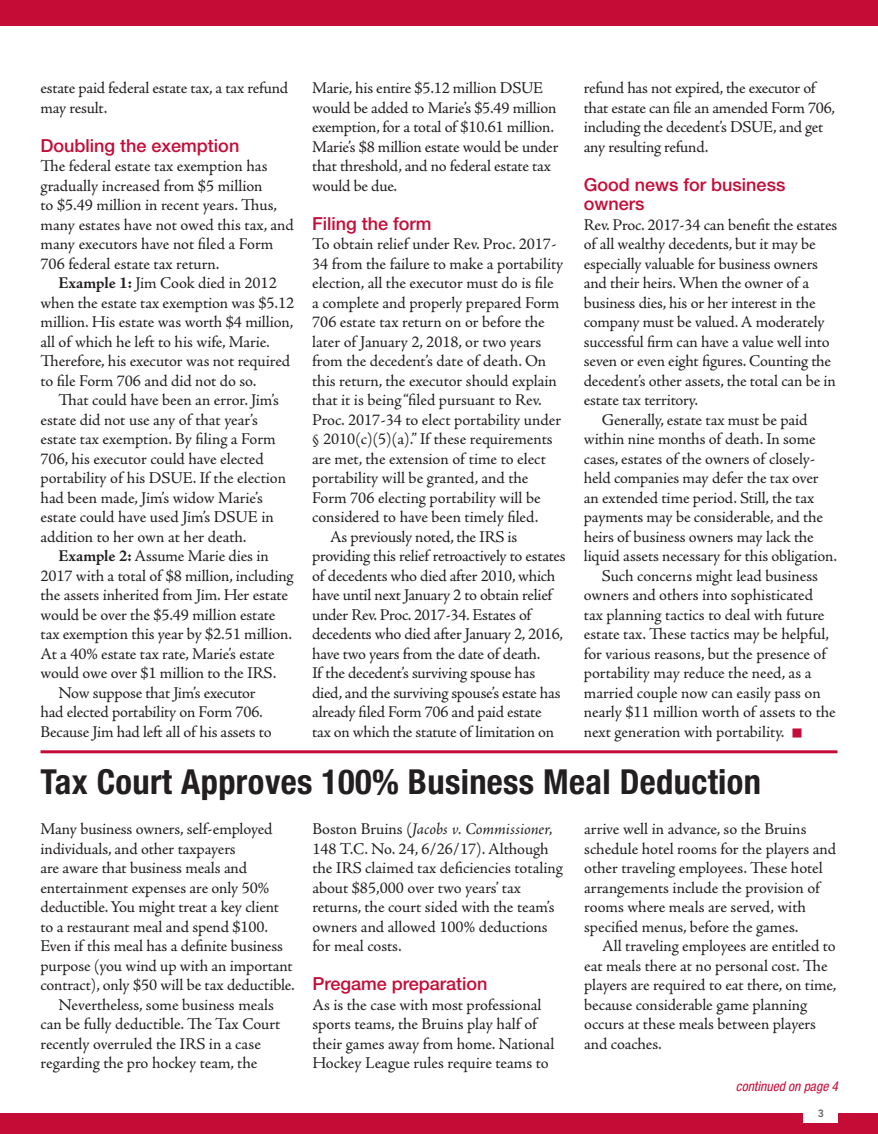
<style>
.page{position:relative;width:878px;height:1134px;background:#fff}
.page>*{position:absolute;margin:0;border:0;box-sizing:border-box;transform-origin:0 0}
.t1{font:700 condensed 34.5px "Helvetica Neue";letter-spacing:.01em;color:#231f20}
.t2{font:500 18px/19.5px "Helvetica Neue";color:#c40c37}
.t3{font:16.5px/19.5px "Adobe Jenson Pro";letter-spacing:-.005em;color:#231f20}
.t4{font:italic condensed 13.5px "Helvetica Neue";color:#c40c37}
.t5{font:800 10.5px "Avenir";color:#636366}
.s1{font-weight:700}
.s2{font-style:italic}
</style>
<div class="page">
<div style="left:0;top:0;width:878px;height:26px;background:#c40c37"></div>
<div style="left:0;top:1113px;width:878px;height:21px;background:#c40c37"></div>
<div style="left:803px;top:1104px;width:35px;height:19px;background:#fff"></div>
<hr style="left:40px;top:750px;width:797px;height:3px;background:#c40c37">
<p class="t3" style="left:312px;top:78px;width:248px">Marie, his entire $5.12 million DSUE would be added to Marie’s $5.49 million exemption, for a total of $10.61 million.<br>Marie’s $8 million estate would be under that threshold, and no federal estate tax would be due.</p>
<p class="t2" style="left:312px;top:213px;width:121px">Filing the form</p>
<p class="t3" style="left:312px;top:234px;width:246px">To obtain relief under Rev. Proc. 2017-</p>
<p class="t3" style="left:312px;top:254px;width:253px">34 from the failure to make a portability</p>
<p class="t3" style="left:312px;top:273px;width:243px">election, all the executor must do is file</p>
<p class="t3" style="left:312px;top:293px;width:249px">a complete and properly prepared Form</p>
<p class="t3" style="left:312px;top:312px;width:234px">706 estate tax return on or before the</p>
<p class="t3" style="left:312px;top:332px;width:231px">later of January 2, 2018, or two years</p>
<p class="t3" style="left:312px;top:351px;width:235px">from the decedent’s date of death. On</p>
<p class="t3" style="left:312px;top:371px;width:246px">this return, the executor should explain</p>
<p class="t3" style="left:312px;top:390px;width:231px">that it is being “filed pursuant to Rev.</p>
<p class="t3" style="left:312px;top:410px;width:250px">Proc. 2017-34 to elect portability under</p>
<p class="t3" style="left:312px;top:429px;width:242px">§ 2010(c)(5)(a).” If these requirements</p>
<p class="t3" style="left:312px;top:449px;width:235px">are met, the extension of time to elect</p>
<p class="t3" style="left:312px;top:468px;width:218px">portability will be granted, and the</p>
<p class="t3" style="left:312px;top:488px;width:230px">Form 706 electing portability will be</p>
<p class="t3" style="left:312px;top:507px;width:228px">considered to have been timely filed.</p>
<p class="t3" style="left:330px;top:527px;width:188px">As previously noted, the IRS is</p>
<p class="t3" style="left:312px;top:546px;width:255px">providing this relief retroactively to estates</p>
<p class="t3" style="left:312px;top:566px;width:244px">of decedents who died after 2010, which</p>
<p class="t3" style="left:312px;top:585px;width:242px">have until next January 2 to obtain relief</p>
<p class="t3" style="left:312px;top:605px;width:221px">under Rev. Proc. 2017-34. Estates of</p>
<p class="t3" style="left:312px;top:624px;width:252px">decedents who died after January 2, 2016,</p>
<p class="t3" style="left:312px;top:644px;width:230px">have two years from the date of death.</p>
<p class="t3" style="left:312px;top:663px;width:224px">If the decedent’s surviving spouse has</p>
<p class="t3" style="left:312px;top:683px;width:250px">died, and the surviving spouse’s estate has</p>
<p class="t3" style="left:312px;top:702px;width:231px">already filed Form 706 and paid estate</p>
<p class="t3" style="left:312px;top:722px;width:243px">tax on which the statute of limitation on</p>
<p class="t3" style="left:40px;top:78px;width:249px">estate paid federal estate tax, a tax refund may result.</p>
<p class="t2" style="left:40px;top:135px;width:200px">Doubling the exemption</p>
<p class="t3" style="left:40px;top:156px;width:255px">The federal estate tax exemption has gradually increased from $5 million<br>to $5.49 million in recent years. Thus, many estates have not owed this tax, and many executors have not filed a Form 706 federal estate tax return.</p>
<p class="t3" style="left:40px;top:273px;width:255px;text-indent:18px"><span class="s1">Example 1:</span> Jim Cook died in 2012 when the estate tax exemption was $5.12 million. His estate was worth $4 million, all of which he left to his wife, Marie.<br>Therefore, his executor was not required to file Form 706 and did not do so.</p>
<p class="t3" style="left:40px;top:390px;width:247px;text-indent:18px">That could have been an error. Jim’s estate did not use any of that year’s estate tax exemption. By filing a Form 706, his executor could have elected portability of his DSUE. If the election had been made, Jim’s widow Marie’s estate could have used Jim’s DSUE in addition to her own at her death.</p>
<p class="t3" style="left:59px;top:546px;width:212px"><span class="s1">Example 2:</span> Assume Marie dies in</p>
<p class="t3" style="left:40px;top:566px;width:255px">2017 with a total of $8 million, including</p>
<p class="t3" style="left:40px;top:585px;width:249px">the assets inherited from Jim. Her estate</p>
<p class="t3" style="left:40px;top:605px;width:236px">would be over the $5.49 million estate</p>
<p class="t3" style="left:40px;top:624px;width:253px">tax exemption this year by $2.51 million.</p>
<p class="t3" style="left:40px;top:644px;width:236px">At a 40% estate tax rate, Marie’s estate</p>
<p class="t3" style="left:40px;top:663px;width:237px">would owe over $1 million to the IRS.</p>
<p class="t3" style="left:59px;top:683px;width:199px">Now suppose that Jim’s executor</p>
<p class="t3" style="left:40px;top:702px;width:224px">had elected portability on Form 706.</p>
<p class="t3" style="left:40px;top:722px;width:233px">Because Jim had left all of his assets to</p>
<p class="t3" style="left:584px;top:78px;width:253px">refund has not expired, the executor of that estate can file an amended Form 706, including the decedent’s DSUE, and get any resulting refund.</p>
<p class="t2" style="left:584px;top:174px;width:203px">Good news for business owners</p>
<p class="t3" style="left:584px;top:215px;width:255px">Rev. Proc. 2017-34 can benefit the estates</p>
<p class="t3" style="left:584px;top:234px;width:233px">of all wealthy decedents, but it may be</p>
<p class="t3" style="left:584px;top:254px;width:236px">especially valuable for business owners</p>
<p class="t3" style="left:584px;top:273px;width:227px">and their heirs. When the owner of a</p>
<p class="t3" style="left:584px;top:293px;width:233px">business dies, his or her interest in the</p>
<p class="t3" style="left:584px;top:312px;width:242px">company must be valued. A moderately</p>
<p class="t3" style="left:584px;top:332px;width:247px">successful firm can have a value well into</p>
<p class="t3" style="left:584px;top:351px;width:249px">seven or even eight figures. Counting the</p>
<p class="t3" style="left:584px;top:371px;width:253px">decedent’s other assets, the total can be in</p>
<p class="t3" style="left:584px;top:390px;width:116px">estate tax territory.</p>
<p class="t3" style="left:602px;top:410px;width:207px">Generally, estate tax must be paid</p>
<p class="t3" style="left:584px;top:429px;width:233px">within nine months of death. In some</p>
<p class="t3" style="left:584px;top:449px;width:233px">cases, estates of the owners of closely-</p>
<p class="t3" style="left:584px;top:468px;width:236px">held companies may defer the tax over</p>
<p class="t3" style="left:584px;top:488px;width:232px">an extended time period. Still, the tax</p>
<p class="t3" style="left:584px;top:507px;width:241px">payments may be considerable, and the</p>
<p class="t3" style="left:584px;top:527px;width:231px">heirs of business owners may lack the</p>
<p class="t3" style="left:584px;top:546px;width:255px">liquid assets necessary for this obligation.</p>
<p class="t3" style="left:602px;top:566px;width:218px">Such concerns might lead business</p>
<p class="t3" style="left:584px;top:585px;width:231px">owners and others into sophisticated</p>
<p class="t3" style="left:584px;top:605px;width:242px">tax planning tactics to deal with future</p>
<p class="t3" style="left:584px;top:624px;width:247px">estate tax. These tactics may be helpful,</p>
<p class="t3" style="left:584px;top:644px;width:244px">for various reasons, but the presence of</p>
<p class="t3" style="left:584px;top:663px;width:229px">portability may reduce the need, as a</p>
<p class="t3" style="left:584px;top:683px;width:238px">married couple now can easily pass on</p>
<p class="t3" style="left:584px;top:702px;width:253px">nearly $11 million worth of assets to the</p>
<p class="t3" style="left:584px;top:722px;width:202px">next generation with portability.</p>
<h1 class="t1" style="left:40px;top:760px;width:722px">Tax Court Approves 100% Business Meal Deduction</h1>
<p class="t3" style="left:40px;top:819px;width:233px">Many business owners, self-employed</p>
<p class="t3" style="left:40px;top:839px;width:197px">individuals, and other taxpayers</p>
<p class="t3" style="left:40px;top:858px;width:208px">are aware that business meals and</p>
<p class="t3" style="left:40px;top:878px;width:230px">entertainment expenses are only 50%</p>
<p class="t3" style="left:40px;top:897px;width:240px">deductible. You might treat a key client</p>
<p class="t3" style="left:40px;top:917px;width:229px">to a restaurant meal and spend $100.</p>
<p class="t3" style="left:40px;top:936px;width:244px">Even if this meal has a definite business</p>
<p class="t3" style="left:40px;top:956px;width:254px">purpose (you wind up with an important</p>
<p class="t3" style="left:40px;top:975px;width:256px">contract), only $50 will be tax deductible.</p>
<p class="t3" style="left:59px;top:995px;width:217px">Nevertheless, some business meals</p>
<p class="t3" style="left:40px;top:1014px;width:241px">can be fully deductible. The Tax Court</p>
<p class="t3" style="left:40px;top:1034px;width:222px">recently overruled the IRS in a case</p>
<p class="t3" style="left:40px;top:1053px;width:218px">regarding the pro hockey team, the</p>
<p class="t3" style="left:312px;top:819px;width:252px">Boston Bruins (<span class="s2">Jacobs v. Commissioner, </span>148 T.C. No. 24, 6/26/17). Although the IRS claimed tax deficiencies totaling about $85,000 over two years’ tax returns, the court sided with the team’s owners and allowed 100% deductions for meal costs.</p>
<p class="t2" style="left:312px;top:974px;width:177px">Pregame preparation</p>
<p class="t3" style="left:312px;top:995px;width:243px">As is the case with most professional sports teams, the Bruins play half of their games away from home. National Hockey League rules require teams to</p>
<p class="t3" style="left:584px;top:819px;width:253px">arrive well in advance, so the Bruins schedule hotel rooms for the players and other traveling employees. These hotel arrangements include the provision of rooms where meals are served, with specified menus, before the games.</p>
<p class="t3" style="left:584px;top:936px;width:254px;text-indent:18px">All traveling employees are entitled to eat meals there at no personal cost. The players are required to eat there, on time, because considerable game planning occurs at these meals between players and coaches.</p>
<p class="t4" style="left:736px;top:1079px;width:104px">continued on page 4</p>
<p class="t5" style="left:817px;top:1107px;width:8px">3</p>
</div>
